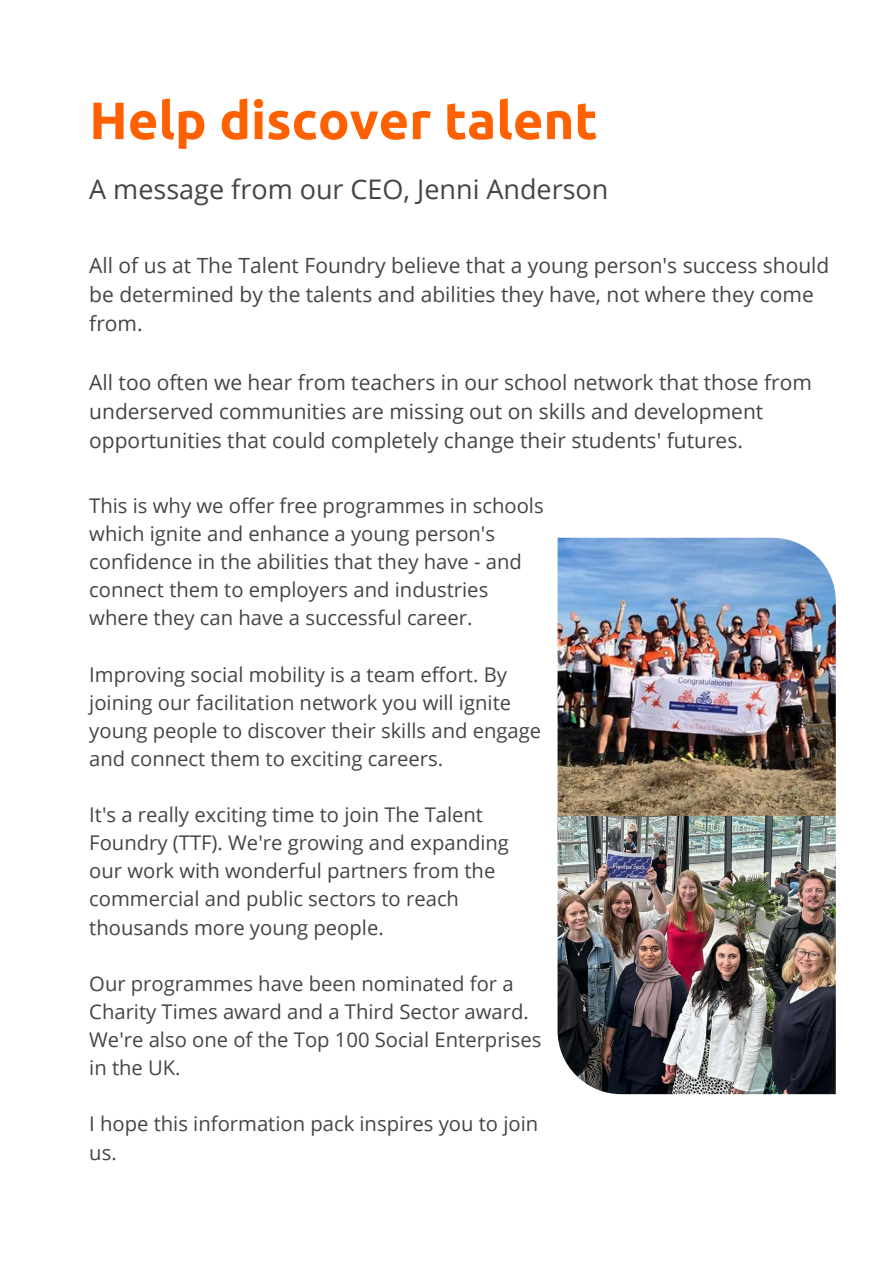
<style>
.page{position:relative;width:893px;height:1264px;background:#fff}
.page>*{position:absolute;margin:0;border:0;box-sizing:border-box;transform-origin:0 0}
.t1{font:700 52.5px "Ubuntu";color:#ff6000}
.t2{font:27px "Open Sans";color:#454545}
.t3{font:21px/29.2px "Open Sans";color:#454545}
.t4{font:20.25px/28px "Open Sans";color:#454545}
</style>
<div class="page">
<img style="left:557px;top:537px;width:278px;height:557px">
<p class="t1" style="left:89px;top:90px;width:510px">Help discover talent</p>
<p class="t2" style="left:89px;top:170px;width:520px">A message from our CEO, Jenni Anderson</p>
<p class="t3" style="left:89px;top:250px;width:741px">All of us at The Talent Foundry believe that a young person's success should be determined by the talents and abilities they have, not where they come from.</p>
<p class="t3" style="left:89px;top:367px;width:724px">All too often we hear from teachers in our school network that those from underserved communities are missing out on skills and development opportunities that could completely change their students' futures.</p>
<p class="t4" style="left:89px;top:491px;width:456px">This is why we offer free programmes in schools which ignite and enhance a young person's confidence in the abilities that they have - and connect them to employers and industries where they can have a successful career.</p>
<p class="t4" style="left:89px;top:659px;width:453px">Improving social mobility is a team effort. By joining our facilitation network you will ignite young people to discover their skills and engage and connect them to exciting careers.</p>
<p class="t4" style="left:89px;top:800px;width:421px">It's a really exciting time to join The Talent Foundry (TTF). We're growing and expanding our work with wonderful partners from the commercial and public sectors to reach thousands more young people.</p>
<p class="t4" style="left:89px;top:968px;width:453px">Our programmes have been nominated for a Charity Times award and a Third Sector award.<br>We're also one of the Top 100 Social Enterprises in the UK.</p>
<p class="t4" style="left:89px;top:1109px;width:450px">I hope this information pack inspires you to join us.</p>
</div>
